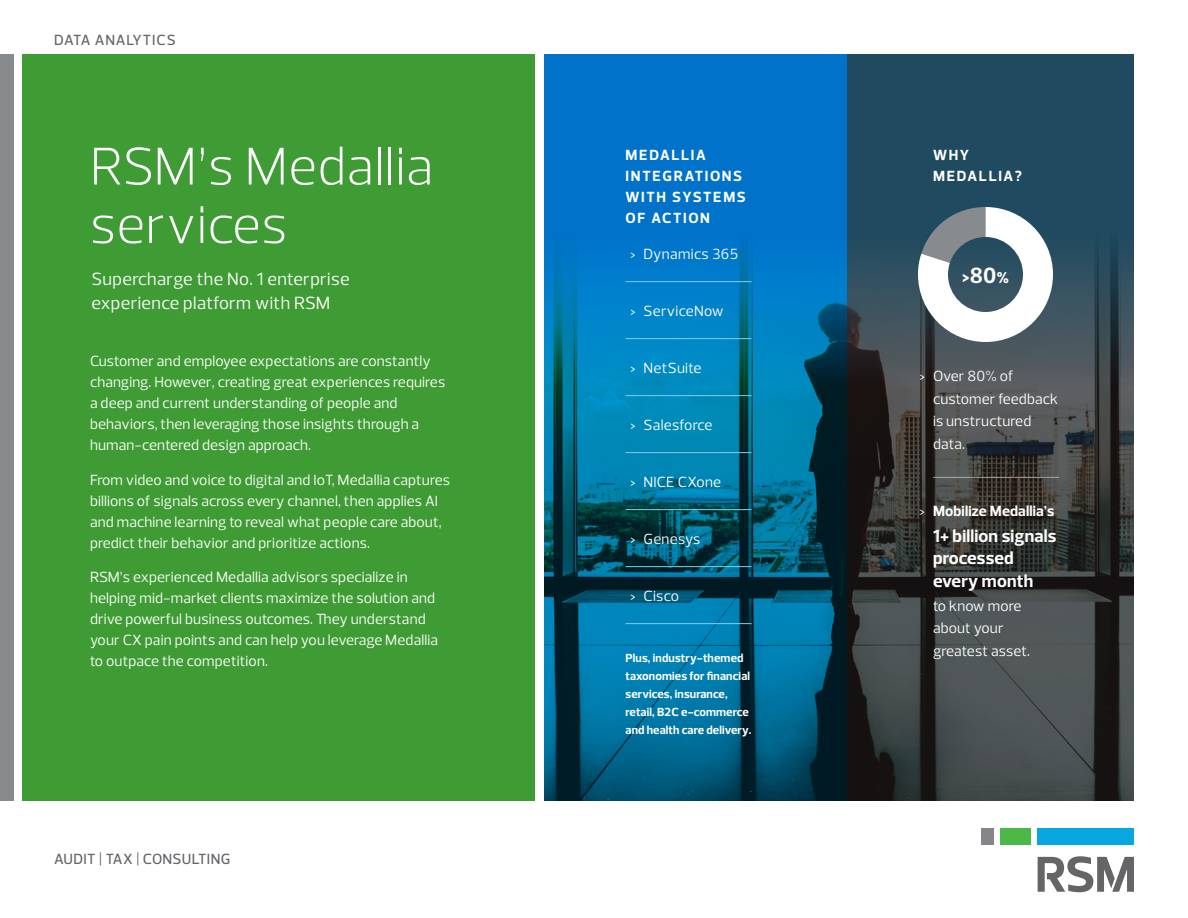
<style>
.page{position:relative;width:1188px;height:918px;background:#fff}
.page>*{position:absolute;margin:0;border:0;box-sizing:border-box;transform-origin:0 0}
.RSM_IS_Headline{font:300 54px/58.5px "Prelo";letter-spacing:.01em;color:#fff}
.RSM_IS_Body{font:700 22.5px "Prelo";color:#fff}
.RSM_IS_Shubhead{font:18px/24px "Prelo";letter-spacing:.02em;color:#fff}
.t1{font:700 18px/22.5px "Prelo";letter-spacing:.01em;color:#fff}
.RSM_IS_Intro{font:15px/21px "Prelo";letter-spacing:.01em;color:#fff}
.RSM_IS_Quote{font:15px/22.5px "Prelo";letter-spacing:.01em;color:#fff}
.RSM_IS_Captions{font:15px "Prelo";letter-spacing:.02em;color:#fff}
.RSM_IS_CAPS{font:700 15px/21px "Prelo";letter-spacing:.11em;color:#fff}
.t2{font:500 15px "Prelo";letter-spacing:.03em;color:#63666a}
.RSM_IS_Quote-2{font:700 15px "Prelo";letter-spacing:.01em;color:#fff}
.t3{font:500 15px "Prelo";letter-spacing:.05em;color:#63666a}
.RSM_IS_Quote-3{font:700 12px/18px "Prelo";letter-spacing:.01em;color:#fff}
.s1{font-size:19.95px}
.s2{font-weight:900;font-size:15.9px}
.s3{font-weight:400}
</style>
<div class="page">
<div style="left:1038px;top:828px;width:96px;height:16px;background:#08a7e0"></div>
<div style="left:981px;top:828px;width:12px;height:16px;background:#848689"></div>
<div style="left:1000px;top:828px;width:31px;height:16px;background:#4cb848"></div>
<svg style="left:1038px;top:856px;width:96px;height:36px"></svg>
<div style="left:22px;top:54px;width:514px;height:747px;background:#3f9c35"></div>
<svg style="left:544px;top:54px;width:304px;height:747px;background:#00689d"></svg>
<div style="left:0;top:54px;width:14px;height:747px;background:#888b8d"></div>
<hr style="left:626px;top:281px;width:126px;height:1px;background:#80ceee">
<hr style="left:626px;top:338px;width:126px;height:1px;background:#80ceee">
<hr style="left:626px;top:395px;width:126px;height:1px;background:#80ceee">
<hr style="left:626px;top:452px;width:126px;height:1px;background:#80ceee">
<hr style="left:626px;top:509px;width:126px;height:1px;background:#80ceee">
<hr style="left:626px;top:566px;width:126px;height:1px;background:#80ceee">
<hr style="left:626px;top:623px;width:126px;height:1px;background:#80ceee">
<svg style="left:848px;top:54px;width:286px;height:747px;background:#344349"></svg>
<svg style="left:918px;top:207px;width:135px;height:135px"></svg>
<hr style="left:933px;top:477px;width:126px;height:1px;background:#fff">
<p class="t3" style="left:54px;top:31px;width:123px">DATA ANALYTICS</p>
<p class="RSM_IS_Headline" style="left:90px;top:137px;width:345px">RSM’s Medallia services</p>
<p class="RSM_IS_Shubhead" style="left:92px;top:267px;width:260px">Supercharge the No. 1 enterprise experience platform with RSM</p>
<p class="RSM_IS_Intro" style="left:90px;top:351px;width:357px">Customer and employee expectations are constantly changing. However, creating great experiences requires a deep and current understanding of people and behaviors, then leveraging those insights through a human-centered design approach.</p>
<p class="RSM_IS_Intro" style="left:90px;top:469px;width:362px">From video and voice to digital and IoT, Medallia captures billions of signals across every channel, then applies AI and machine learning to reveal what people care about, predict their behavior and prioritize actions.</p>
<p class="RSM_IS_Intro" style="left:90px;top:567px;width:350px">RSM’s experienced Medallia advisors specialize in helping mid-market clients maximize the solution and drive powerful business outcomes. They understand your CX pain points and can help you leverage Medallia to outpace the competition.</p>
<p class="t2" style="left:54px;top:850px;width:178px">AUDIT | TAX | CONSULTING</p>
<p class="RSM_IS_CAPS" style="left:626px;top:144px;width:122px">MEDALLIA<br>INTEGRATIONS<br>WITH SYSTEMS<br>OF ACTION</p>
<p class="RSM_IS_Captions" style="left:630px;top:245px;width:110px">&gt; Dynamics 365</p>
<p class="RSM_IS_Captions" style="left:630px;top:302px;width:95px">&gt; ServiceNow</p>
<p class="RSM_IS_Captions" style="left:630px;top:359px;width:73px">&gt; NetSuite</p>
<p class="RSM_IS_Captions" style="left:630px;top:416px;width:84px">&gt; Salesforce</p>
<p class="RSM_IS_Captions" style="left:630px;top:473px;width:93px">&gt; NICE CXone</p>
<p class="RSM_IS_Captions" style="left:630px;top:530px;width:72px">&gt; Genesys</p>
<p class="RSM_IS_Captions" style="left:630px;top:587px;width:51px">&gt; Cisco</p>
<p class="RSM_IS_Quote-3" style="left:626px;top:649px;width:128px">Plus, industry-themed taxonomies for financial services, insurance, retail, B2C e-commerce and health care delivery.</p>
<p class="RSM_IS_CAPS" style="left:933px;top:144px;width:91px">WHY<br>MEDALLIA?</p>
<p class="RSM_IS_Body" style="left:962px;top:262px;width:48px"><span class="s1">&gt;</span>80<span class="s2">%</span></p>
<p class="RSM_IS_Quote" style="left:933px;top:365px;width:127px;text-indent:-14px">&gt; Over 80% of customer feedback is unstructured data.</p>
<p class="RSM_IS_Quote-2" style="left:920px;top:502px;width:136px"><span class="s3">&gt;</span> Mobilize Medallia’s</p>
<p class="t1" style="left:933px;top:524px;width:125px">1+ billion signals processed every month</p>
<p class="RSM_IS_Quote" style="left:933px;top:594px;width:99px">to know more about your greatest asset.</p>
</div>
